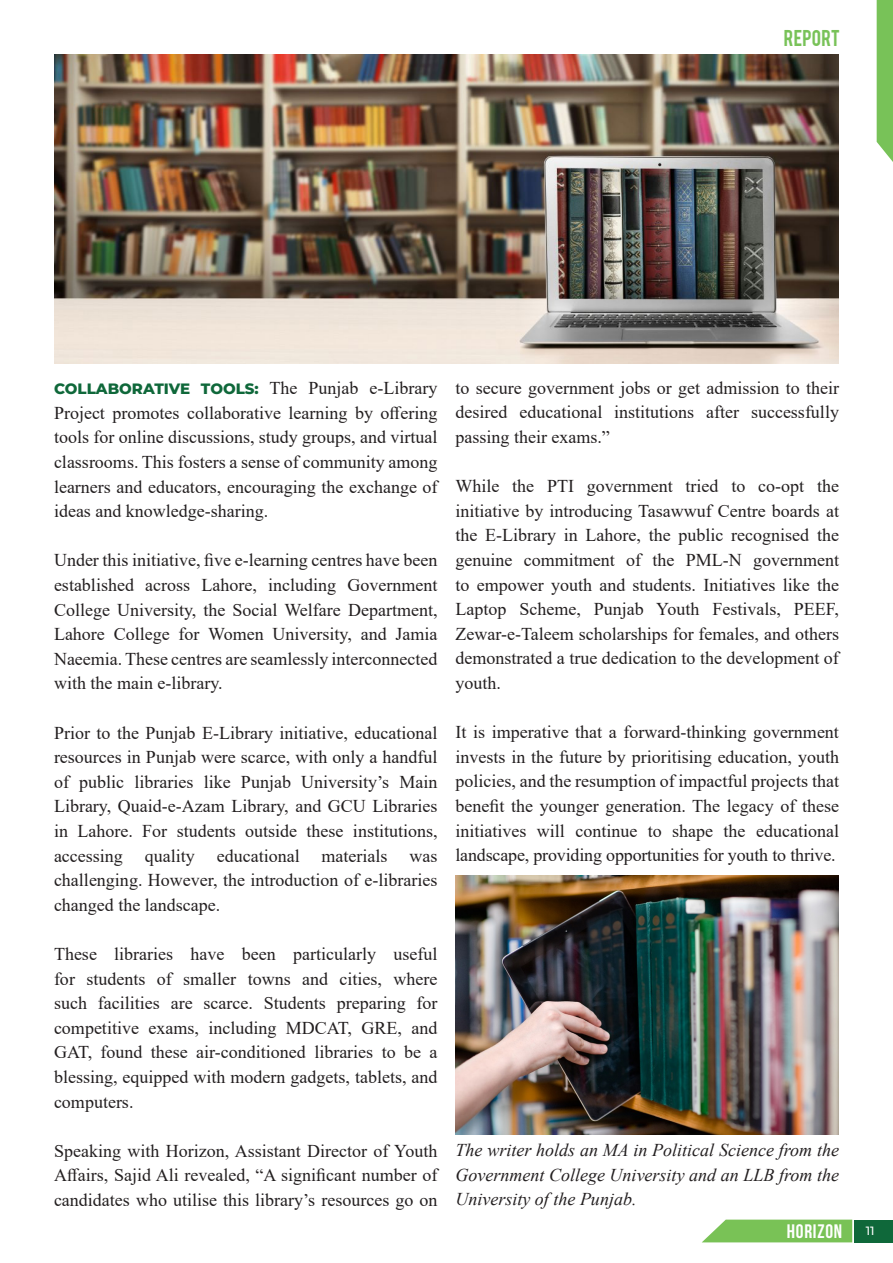
<style>
.page{position:relative;width:893px;height:1263px;background:#fff}
.page>*{position:absolute;margin:0;border:0;box-sizing:border-box;transform-origin:0 0}
.t1{font:19.5px "Bebas Neue";letter-spacing:.04em;color:#fff}
.t2{font:18px/24.6px "Times New Roman";color:#231f20;text-align:justify}
.t3{font:italic 18px/24.6px "Times New Roman";color:#231f20;text-align:justify}
.t4{font:18px "Bebas";color:#78c258}
.t5{font:800 15px "Montserrat";color:#0f683a}
.s1{font-family:"Times New Roman";font-weight:400;font-size:18px;color:#231f20}
.s2{font-family:"Montserrat";font-weight:500;font-size:12px}
</style>
<div class="page">
<svg style="left:702px;top:1219px;width:150px;height:23px;background:#87c867"></svg>
<div style="left:854px;top:1219px;width:39px;height:23px;background:#0f683a"></div>
<div style="left:877px;top:0;width:16px;height:162px;background:#78c258"></div>
<img style="left:54px;top:54px;width:785px;height:309px">
<img style="left:455px;top:876px;width:384px;height:258px">
<p class="t4" style="left:784px;top:25px;width:58px">REPORT</p>
<p class="t5" style="left:54px;top:378px;width:385px">COLLABORATIVE TOOLS: <span class="s1">The Punjab e-Library</span></p>
<p class="t2" style="left:54px;top:400px;width:385px">Project promotes collaborative learning by offering tools for online discussions, study groups, and virtual classrooms. This fosters a sense of community among learners and educators, encouraging the exchange of ideas and knowledge-sharing.</p>
<p class="t2" style="left:54px;top:547px;width:385px">Under this initiative, five e-learning centres have been established across Lahore, including Government College University, the Social Welfare Department, Lahore College for Women University, and Jamia Naeemia. These centres are seamlessly interconnected with the main e-library.</p>
<p class="t2" style="left:54px;top:720px;width:385px">Prior to the Punjab E-Library initiative, educational resources in Punjab were scarce, with only a handful of public libraries like Punjab University’s Main Library, Quaid-e-Azam Library, and GCU Libraries in Lahore. For students outside these institutions, accessing quality educational materials was challenging. However, the introduction of e-libraries changed the landscape.</p>
<p class="t2" style="left:54px;top:941px;width:385px">These libraries have been particularly useful for students of smaller towns and cities, where such facilities are scarce. Students preparing for competitive exams, including MDCAT, GRE, and GAT, found these air-conditioned libraries to be a blessing, equipped with modern gadgets, tablets, and computers.</p>
<p class="t2" style="left:54px;top:1138px;width:385px">Speaking with Horizon, Assistant Director of Youth Affairs, Sajid Ali revealed, “A significant number of candidates who utilise this library’s resources go on</p>
<p class="t2" style="left:455px;top:375px;width:385px">to secure government jobs or get admission to their desired educational institutions after successfully passing their exams.”</p>
<p class="t2" style="left:455px;top:473px;width:385px">While the PTI government tried to co-opt the initiative by introducing Tasawwuf Centre boards at the E-Library in Lahore, the public recognised the genuine commitment of the PML-N government to empower youth and students. Initiatives like the Laptop Scheme, Punjab Youth Festivals, PEEF, Zewar-e-Taleem scholarships for females, and others demonstrated a true dedication to the development of youth.</p>
<p class="t2" style="left:455px;top:719px;width:385px">It is imperative that a forward-thinking government invests in the future by prioritising education, youth policies, and the resumption of impactful projects that benefit the younger generation. The legacy of these initiatives will continue to shape the educational landscape, providing opportunities for youth to thrive.</p>
<p class="t3" style="left:455px;top:1137px;width:385px">The writer holds an MA in Political Science from the Government College University and an LLB from the University of the Punjab.</p>
<p class="t1" style="left:787px;top:1221px;width:89px">HORIZON <span class="s2">11</span></p>
</div>
